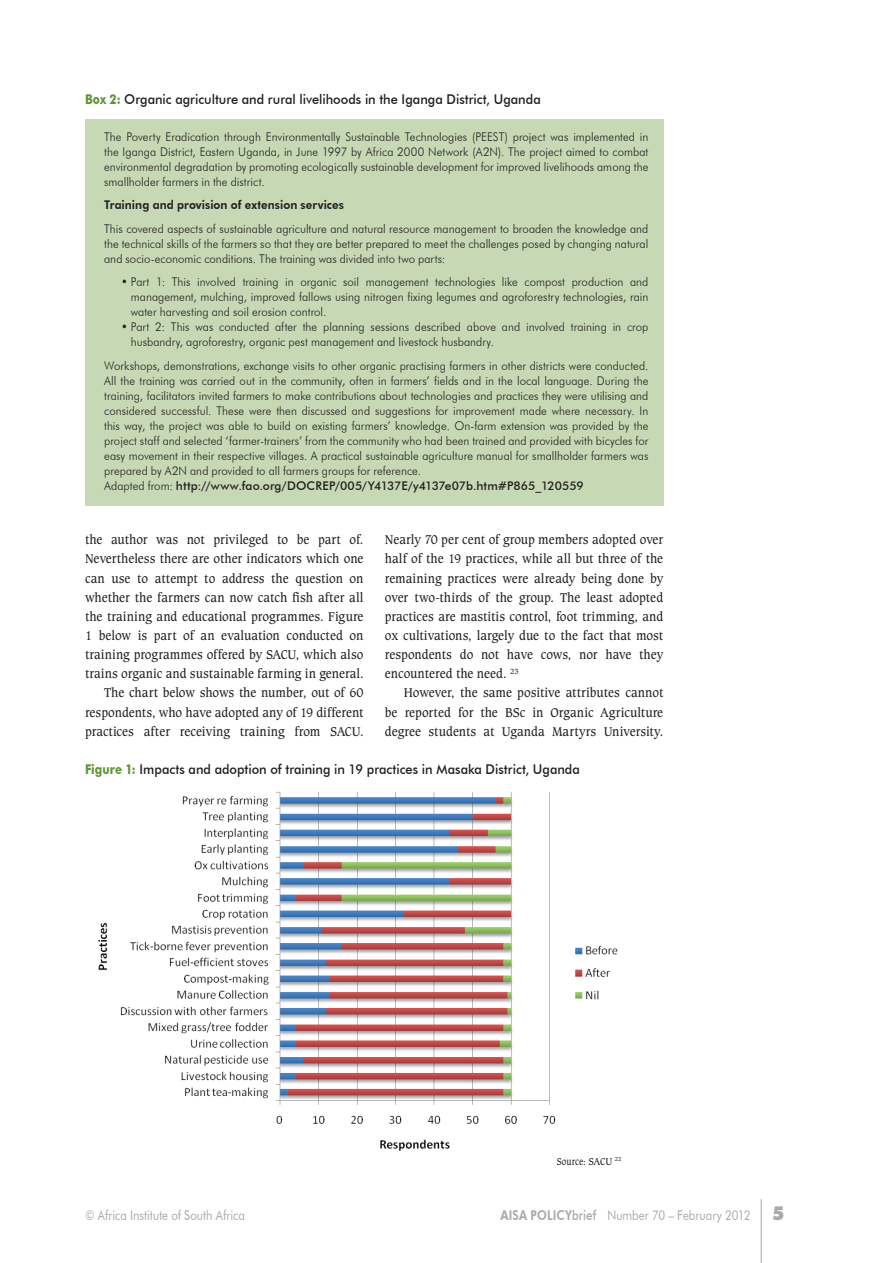
<style>
.page{position:relative;width:893px;height:1263px;background:#fff}
.page>*{position:absolute;margin:0;border:0;box-sizing:border-box;transform-origin:0 0}
.t1{font:13.5px/19.2px "Caxton BT";letter-spacing:-.005em;color:#231f20;text-align:justify;scale:.95 1}
.t2{font:500 13.5px "Futura BT";color:#231f20;scale:.95 1}
.t3{font:13.5px "Futura BT";color:#a8a9ad;scale:.85 1}
.t4{font:300 12px/15px "Futura BT";letter-spacing:.005em;color:#231f20;text-align:justify;scale:.95 1}
.t5{font:800 12px "Futura BT";letter-spacing:.005em;color:#231f20;scale:.95 1}
.t6{font:10.5px "Caxton BT";letter-spacing:-.005em;color:#231f20;scale:.85 1}
.s1{font-weight:700;color:#5c9731}
.s2{font-weight:500}
.s3{font-weight:800}
.s4{font-family:"Futura";font-weight:800;font-size:18px}
</style>
<div class="page">
<hr style="left:761px;top:1199px;width:1px;height:64px;background:#a8a9ad">
<img style="left:98px;top:791px;width:520px;height:360px">
<div style="left:85px;top:119px;width:578px;height:387px;background:#c6d8b4"></div>
<p class="t2" style="left:85px;top:91px;width:481px"><span class="s1">Box 2:</span> Organic agriculture and rural livelihoods in the Iganga District, Uganda</p>
<p class="t4" style="left:104px;top:129px;width:574px">The Poverty Eradication through Environmentally Sustainable Technologies (PEEST) project was implemented in the Iganga District, Eastern Uganda, in June 1997 by Africa 2000 Network (A2N). The project aimed to combat environmental degradation by promoting ecologically sustainable development for improved livelihoods among the smallholder farmers in the district.</p>
<p class="t5" style="left:104px;top:198px;width:254px">Training and provision of extension services</p>
<p class="t4" style="left:104px;top:221px;width:574px">This covered aspects of sustainable agriculture and natural resource management to broaden the knowledge and the technical skills of the farmers so that they are better prepared to meet the challenges posed by changing natural and socio-economic conditions. The training was divided into two parts:</p>
<p class="t4" style="left:131px;top:275px;width:546px;text-indent:-10px">• Part 1: This involved training in organic soil management technologies like compost production and management, mulching, improved fallows using nitrogen fixing legumes and agroforestry technologies, rain water harvesting and soil erosion control.</p>
<p class="t4" style="left:131px;top:320px;width:546px;text-indent:-10px">• Part 2: This was conducted after the planning sessions described above and involved training in crop husbandry, agroforestry, organic pest management and livestock husbandry.</p>
<p class="t4" style="left:104px;top:358px;width:574px;text-align:left">Workshops, demonstrations, exchange visits to other organic practising farmers in other districts were conducted.<br>All the training was carried out in the community, often in farmers’ fields and in the local language. During the training, facilitators invited farmers to make contributions about technologies and practices they were utilising and considered successful. These were then discussed and suggestions for improvement made where necessary. In this way, the project was able to build on existing farmers’ knowledge. On-farm extension was provided by the project staff and selected ‘farmer-trainers’ from the community who had been trained and provided with bicycles for easy movement in their respective villages. A practical sustainable agriculture manual for smallholder farmers was prepared by A2N and provided to all farmers groups for reference.<br>Adapted from: <span class="s2">http://www.fao.org/DOCREP/005/Y4137E/y4137e07b.htm#P865_120559</span></p>
<p class="t1" style="left:85px;top:530px;width:295px;text-align:right">the author was not privileged to be part of.<br>Nevertheless there are other indicators which one can use to attempt to address the question on whether the farmers can now catch fish after all the training and educational programmes. Figure 1 below is part of an evaluation conducted on training programmes offered by SACU, which also trains organic and sustainable farming in general.<br>The chart below shows the number, out of 60 respondents, who have adopted any of 19 different practices after receiving training from SACU.</p>
<p class="t1" style="left:385px;top:530px;width:295px">Nearly 70 per cent of group members adopted over half of the 19 practices, while all but three of the remaining practices were already being done by over two-thirds of the group. The least adopted practices are mastitis control, foot trimming, and ox cultivations, largely due to the fact that most respondents do not have cows, nor have they encountered the need. <sup>23</sup></p>
<p class="t1" style="left:385px;top:683px;width:295px;text-indent:19px">However, the same positive attributes cannot be reported for the BSc in Organic Agriculture degree students at Uganda Martyrs University.</p>
<p class="t2" style="left:85px;top:761px;width:522px"><span class="s1">Figure 1:</span> Impacts and adoption of training in 19 practices in Masaka District, Uganda</p>
<p class="t6" style="left:557px;top:1154px;width:78px">Source: SACU <sup>22</sup></p>
<p class="t3" style="left:85px;top:1207px;width:190px">© Africa Institute of South Africa</p>
<p class="t3" style="left:500px;top:1207px;width:336px"><span class="s3">AISA POLICY</span><span class="s2">brief</span> Number 70 – February 2012 <span class="s4">5</span></p>
</div>
